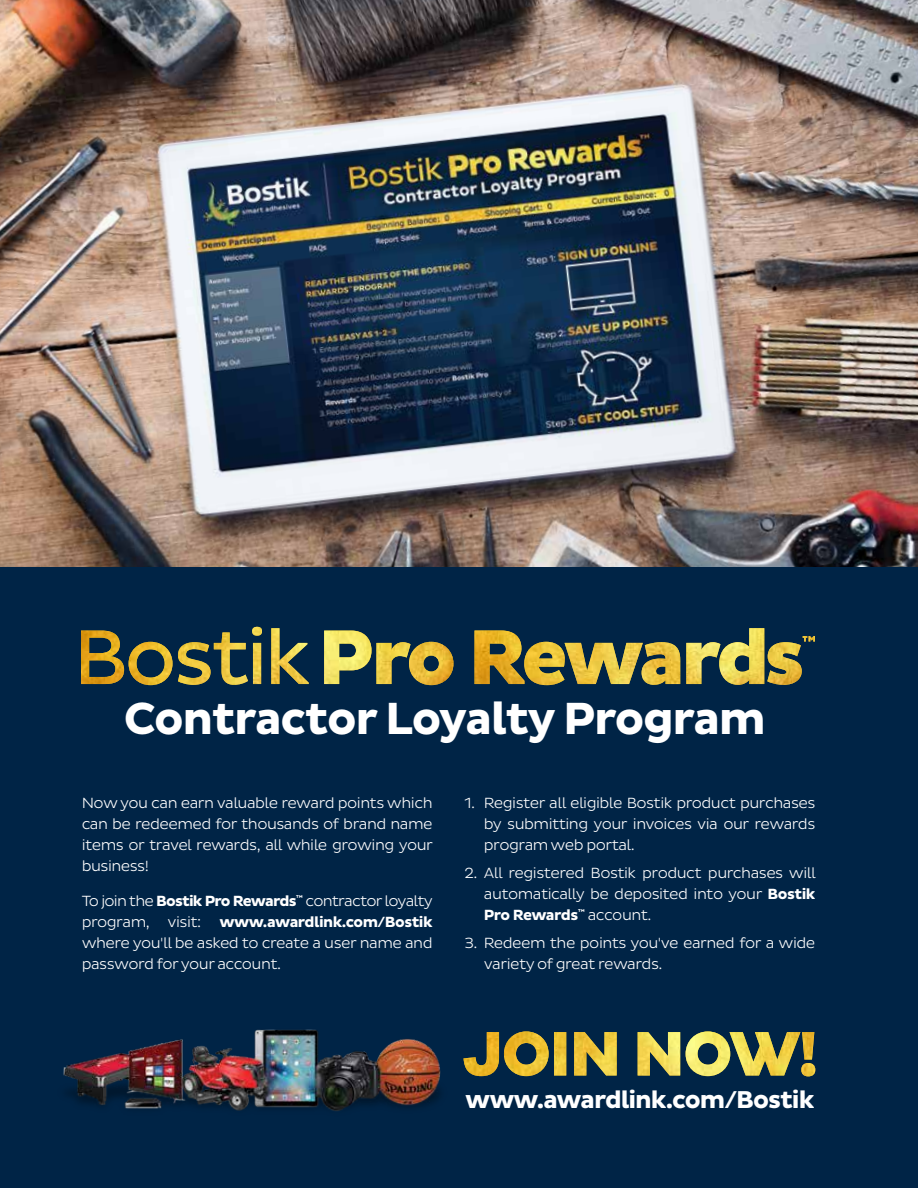
<style>
.page{position:relative;width:918px;height:1188px;background:#002446}
.page>*{position:absolute;margin:0;border:0;box-sizing:border-box;transform-origin:0 0}
.t1{font:700 45.9px "Pluto Sans";letter-spacing:-.03em;color:#fff}
.t2{font:700 24.75px "Pluto Sans";letter-spacing:-.04em;color:#fff}
.t3{font:300 15px/21px "Pluto Sans";letter-spacing:-.035em;color:#fff;text-align:justify}
.s1{font-weight:700}
</style>
<div class="page">
<img style="left:0;top:0;width:918px;height:567px">
<img style="left:464px;top:1031px;width:351px;height:45px">
<img style="left:63px;top:1029px;width:378px;height:82px">
<img style="left:81px;top:627px;width:372px;height:58px">
<img style="left:475px;top:628px;width:340px;height:57px">
<h1 class="t1" style="left:124px;top:692px;width:644px">Contractor Loyalty Program</h1>
<p class="t3" style="left:82px;top:793px;width:353px">Now you can earn valuable reward points which can be redeemed for thousands of brand name items or travel rewards, all while growing your business!</p>
<p class="t3" style="left:82px;top:890px;width:353px">To join the <span class="s1">Bostik Pro Rewards</span><sup>™</sup> contractor loyalty program, visit: <span class="s1">www.awardlink.com/Bostik </span>where you'll be asked to create a user name and password for your account.</p>
<p class="t3" style="left:484px;top:793px;width:333px;text-indent:-19px">1. Register all eligible Bostik product purchases by submitting your invoices via our rewards program web portal.</p>
<p class="t3" style="left:484px;top:863px;width:334px;text-indent:-19px">2. All registered Bostik product purchases will automatically be deposited into your <span class="s1">Bostik Pro Rewards</span><sup>™</sup> account.</p>
<p class="t3" style="left:484px;top:932px;width:333px;text-indent:-19px">3. Redeem the points you've earned for a wide variety of great rewards.</p>
<h2 class="t2" style="left:465px;top:1085px;width:351px">www.awardlink.com/Bostik</h2>
</div>
